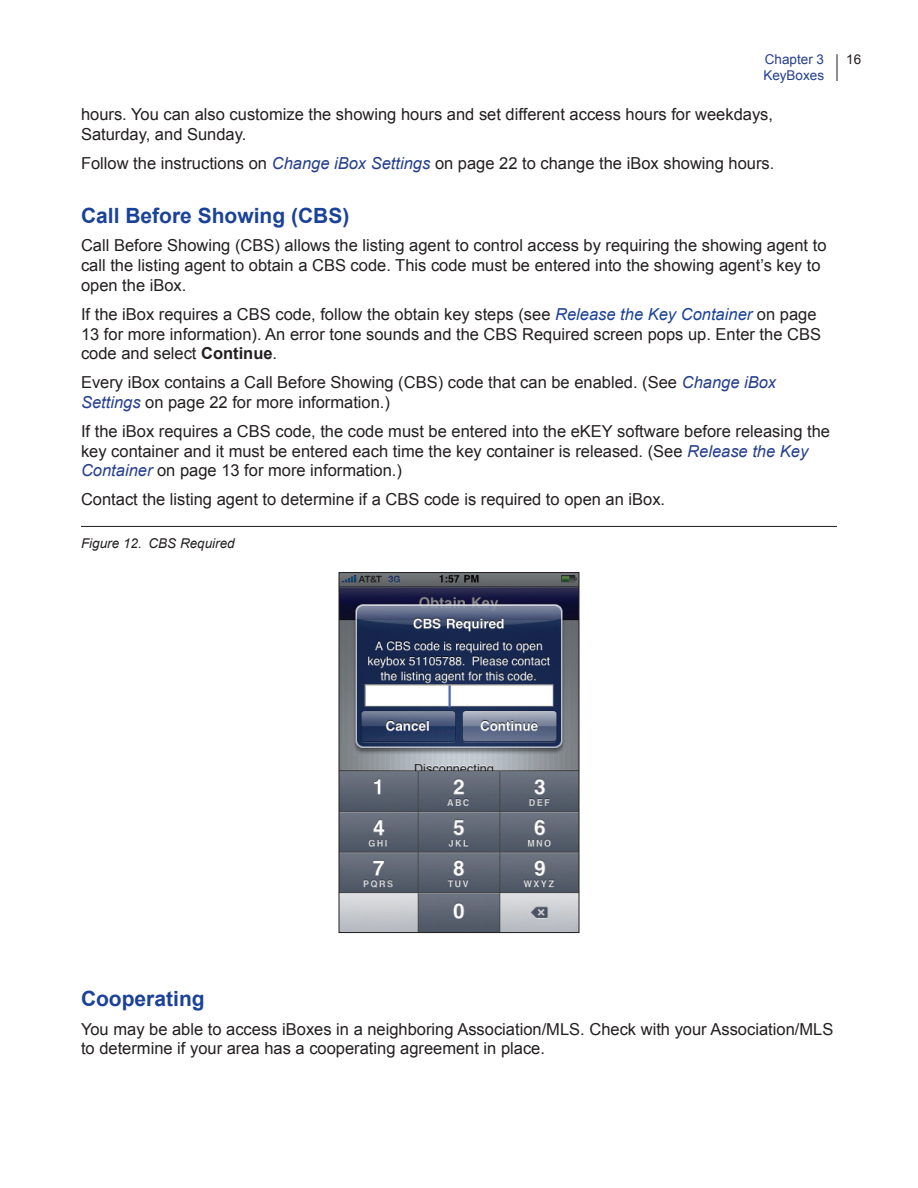
<style>
.page{position:relative;width:918px;height:1188px;background:#fff}
.page>*{position:absolute;margin:0;border:0;box-sizing:border-box;transform-origin:0 0}
.t1{font:700 21px "Arial";color:#1b4299}
.t2{font:16.5px/19.8px "Arial";color:#231f20}
.t3{font:italic 13.5px "Arial";color:#231f20}
.t4{font:13.5px "Arial";color:#253f8e}
.t5{font:13.5px "Arial";color:#231f20}
.s1{font-style:italic;color:#253f8e}
.s2{font-style:italic;color:#1b4299}
.s3{font-weight:700}
</style>
<div class="page">
<svg style="left:837px;top:54px;width:1px;height:27px"></svg>
<hr style="left:81px;top:526px;width:756px;height:1px;background:#231f20">
<img style="left:341px;top:574px;width:236px;height:357px">
<div style="left:339px;top:572px;width:240px;height:361px;border:1px solid #231f20"></div>
<p class="t4" style="left:765px;top:50px;width:61px">Chapter 3</p>
<p class="t5" style="left:846px;top:50px;width:17px">16</p>
<p class="t4" style="left:763px;top:66px;width:62px">KeyBoxes</p>
<p class="t2" style="left:81px;top:104px;width:694px">hours. You can also customize the showing hours and set different access hours for weekdays,<br>Saturday, and Sunday.</p>
<p class="t2" style="left:81px;top:153px;width:695px">Follow the instructions on <span class="s1">Change iBox Settings</span> on page 22 to change the iBox showing hours.</p>
<p class="t1" style="left:81px;top:201px;width:270px">Call Before Showing (CBS)</p>
<p class="t2" style="left:81px;top:236px;width:747px">Call Before Showing (CBS) allows the listing agent to control access by requiring the showing agent to call the listing agent to obtain a CBS code. This code must be entered into the showing agent’s key to open the iBox.</p>
<p class="t2" style="left:81px;top:304px;width:742px">If the iBox requires a CBS code, follow the obtain key steps (see <span class="s2">Release the Key Container</span> on page<br>13 for more information). An error tone sounds and the CBS Required screen pops up. Enter the CBS code and select <span class="s3">Continue</span>.</p>
<p class="t2" style="left:81px;top:373px;width:697px">Every iBox contains a Call Before Showing (CBS) code that can be enabled. (See <span class="s1">Change iBox<br>Settings</span> on page 22 for more information.)</p>
<p class="t2" style="left:81px;top:421px;width:751px">If the iBox requires a CBS code, the code must be entered into the eKEY software before releasing the key container and it must be entered each time the key container is released. (See <span class="s1">Release the Key<br>Container</span> on page 13 for more information.)</p>
<p class="t2" style="left:81px;top:490px;width:586px">Contact the listing agent to determine if a CBS code is required to open an iBox.</p>
<p class="t3" style="left:81px;top:535px;width:155px">Figure 12. CBS Required</p>
<p class="t1" style="left:81px;top:985px;width:125px">Cooperating</p>
<p class="t2" style="left:81px;top:1019px;width:754px">You may be able to access iBoxes in a neighboring Association/MLS. Check with your Association/MLS to determine if your area has a cooperating agreement in place.</p>
</div>
